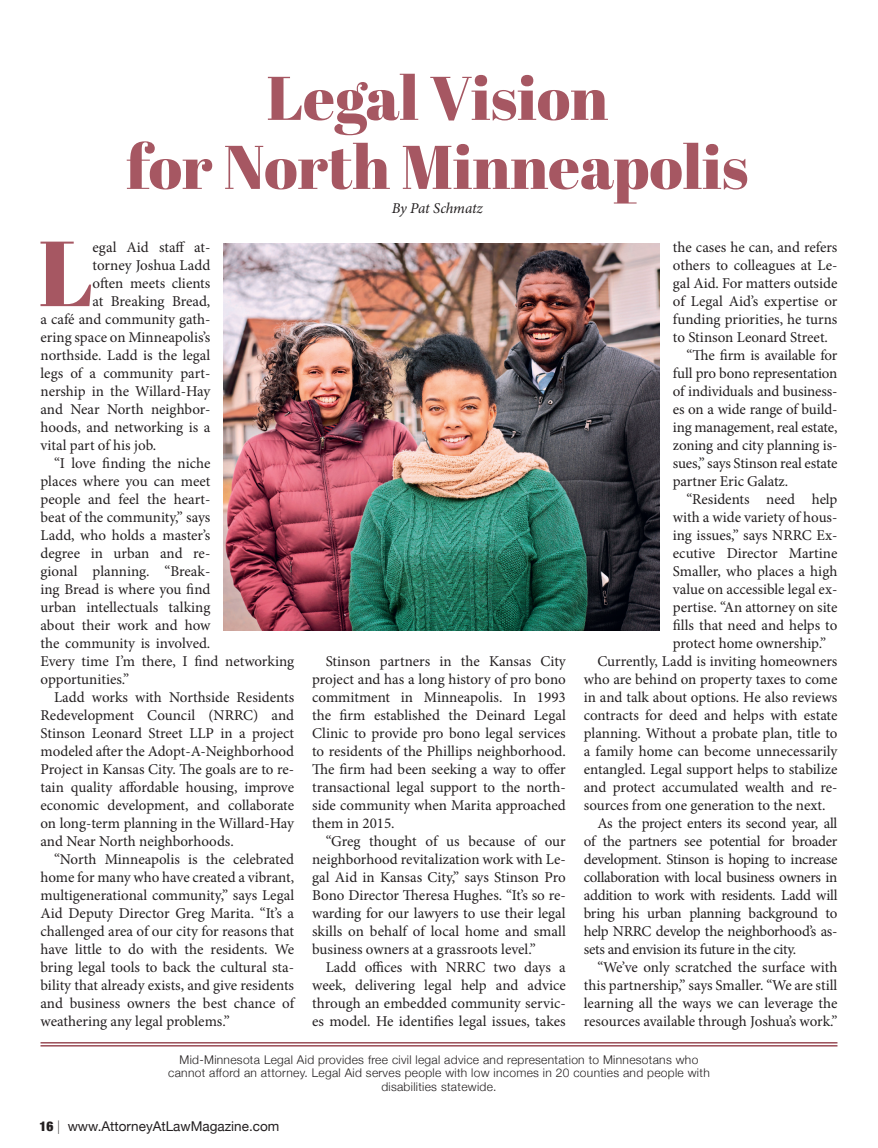
<style>
.page{position:relative;width:878px;height:1148px;background:#fff}
.page>*{position:absolute;margin:0;border:0;box-sizing:border-box;transform-origin:0 0}
._01_main_text{font:92.1px "Abril Fatface";color:#a65762}
.t1{font:61.5px/69px "Abril Fatface";color:#a65762;text-align:center}
._01_main_text-2{font:15px/18px "Minion Pro";letter-spacing:-.005em;color:#231f20;text-align:justify}
._03_author{font:italic 15px "Minion Pro";letter-spacing:-.015em;color:#231f20}
.t2{font:13.5px "Helvetica Neue";color:#231f20}
.Body_Text{font:300 12px/13.5px "Helvetica Neue";letter-spacing:.025em;color:#231f20;text-align:center}
.s1{font-weight:900;font-stretch:condensed}
.s2{font-weight:100}
</style>
<div class="page">
<img style="left:224px;top:244px;width:435px;height:386px">
<hr style="left:40px;top:1042px;width:797px;height:1px;background:#9a4d57">
<hr style="left:40px;top:1045px;width:797px;height:1px;background:#9a4d57">
<p class="t1" style="left:126px;top:62px;width:623px">Legal Vision<br>for North Minneapolis</p>
<p class="_03_author" style="left:392px;top:198px;width:93px">By Pat Schmatz</p>
<p class="_01_main_text" style="left:39px;top:209px;width:56px">L</p>
<p class="_01_main_text-2" style="left:93px;top:238px;width:119px">egal Aid staff at-</p>
<p class="_01_main_text-2" style="left:93px;top:256px;width:119px">torney Joshua Ladd</p>
<p class="_01_main_text-2" style="left:93px;top:274px;width:119px">often meets clients</p>
<p class="_01_main_text-2" style="left:93px;top:292px;width:119px">at Breaking Bread,</p>
<p class="_01_main_text-2" style="left:40px;top:310px;width:171px">a café and community gath-</p>
<p class="_01_main_text-2" style="left:40px;top:328px;width:171px">ering space on Minneapolis’s</p>
<p class="_01_main_text-2" style="left:40px;top:346px;width:171px">northside. Ladd is the legal</p>
<p class="_01_main_text-2" style="left:40px;top:364px;width:171px">legs of a community part-</p>
<p class="_01_main_text-2" style="left:40px;top:382px;width:171px">nership in the Willard-Hay</p>
<p class="_01_main_text-2" style="left:40px;top:400px;width:171px">and Near North neighbor-</p>
<p class="_01_main_text-2" style="left:40px;top:418px;width:171px">hoods, and networking is a</p>
<p class="_01_main_text-2" style="left:40px;top:436px;width:117px">vital part of his job.</p>
<p class="_01_main_text-2" style="left:40px;top:454px;width:255px;text-align:left;text-indent:14px">“I love finding the niche<br>places where you can meet<br>people and feel the heart-<br>beat of the community,” says<br>Ladd, who holds a master’s<br>degree in urban and re-<br>gional planning. “Break-<br>ing Bread is where you find<br>urban intellectuals talking<br>about their work and how<br>the community is involved.<br>Every time I’m there, I find networking opportunities.”</p>
<p class="_01_main_text-2" style="left:40px;top:688px;width:255px;text-indent:14px">Ladd works with Northside Residents Redevelopment Council (NRRC) and Stinson Leonard Street LLP in a project modeled after the Adopt-A-Neighborhood Project in Kansas City. The goals are to re&shy;tain quality affordable housing, improve economic development, and collaborate on long-term planning in the Willard-Hay and Near North neighborhoods.</p>
<p class="_01_main_text-2" style="left:40px;top:850px;width:255px;text-indent:14px">“North Minneapolis is the celebrated home for many who have created a vibrant, multigenerational community,” says Legal Aid Deputy Director Greg Marita. “It’s a challenged area of our city for reasons that have little to do with the residents. We bring legal tools to back the cultural sta&shy;bility that already exists, and give residents and business owners the best chance of weathering any legal problems.”</p>
<p class="_01_main_text-2" style="left:312px;top:652px;width:255px;text-indent:14px">Stinson partners in the Kansas City project and has a long history of pro bono commitment in Minneapolis. In 1993 the firm established the Deinard Legal Clinic to provide pro bono legal services to residents of the Phillips neighborhood.<br>The firm had been seeking a way to offer transactional legal support to the north&shy;side community when Marita approached them in 2015.</p>
<p class="_01_main_text-2" style="left:312px;top:832px;width:255px;text-indent:14px">“Greg thought of us because of our neighborhood revitalization work with Le&shy;gal Aid in Kansas City,” says Stinson Pro Bono Director Theresa Hughes. “It’s so re&shy;warding for our lawyers to use their legal skills on behalf of local home and small business owners at a grassroots level.”</p>
<p class="_01_main_text-2" style="left:312px;top:958px;width:255px;text-indent:14px">Ladd offices with NRRC two days a week, delivering legal help and advice through an embedded community servic&shy;es model. He identifies legal issues, takes</p>
<p class="_01_main_text-2" style="left:672px;top:238px;width:166px">the cases he can, and refers others to colleagues at Le&shy;gal Aid. For matters outside of Legal Aid’s expertise or funding priorities, he turns to Stinson Leonard Street.</p>
<p class="_01_main_text-2" style="left:672px;top:346px;width:166px;text-indent:14px">“The firm is available for full pro bono representation of individuals and business&shy;es on a wide range of build&shy;ing management, real estate, zoning and city planning is&shy;sues,” says Stinson real estate partner Eric Galatz.</p>
<p class="_01_main_text-2" style="left:672px;top:490px;width:166px;text-indent:14px">“Residents need help with a wide variety of hous&shy;ing issues,” says NRRC Ex&shy;ecutive Director Martine Smaller, who places a high value on accessible legal ex&shy;pertise. “An attorney on site fills that need and helps to protect home ownership.”</p>
<p class="_01_main_text-2" style="left:584px;top:652px;width:255px;text-indent:14px">Currently, Ladd is inviting homeowners who are behind on property taxes to come in and talk about options. He also reviews contracts for deed and helps with estate planning. Without a probate plan, title to a family home can become unnecessarily entangled. Legal support helps to stabilize and protect accumulated wealth and re&shy;sources from one generation to the next.</p>
<p class="_01_main_text-2" style="left:584px;top:814px;width:255px;text-indent:14px">As the project enters its second year, all of the partners see potential for broader development. Stinson is hoping to increase collaboration with local business owners in addition to work with residents. Ladd will bring his urban planning background to help NRRC develop the neighborhood’s as&shy;sets and envision its future in the city.</p>
<p class="_01_main_text-2" style="left:584px;top:958px;width:255px;text-indent:14px">“We’ve only scratched the surface with this partnership,” says Smaller. “We are still learning all the ways we can leverage the resources available through Joshua’s work.”</p>
<p class="Body_Text" style="left:168px;top:1052px;width:543px">Mid-Minnesota Legal Aid provides free civil legal advice and representation to Minnesotans who cannot afford an attorney. Legal Aid serves people with low incomes in 20 counties and people with disabilities statewide.</p>
<p class="t2" style="left:39px;top:1116px;width:241px"><span class="s1">16</span> <span class="s2">|</span> www.AttorneyAtLawMagazine.com</p>
</div>
